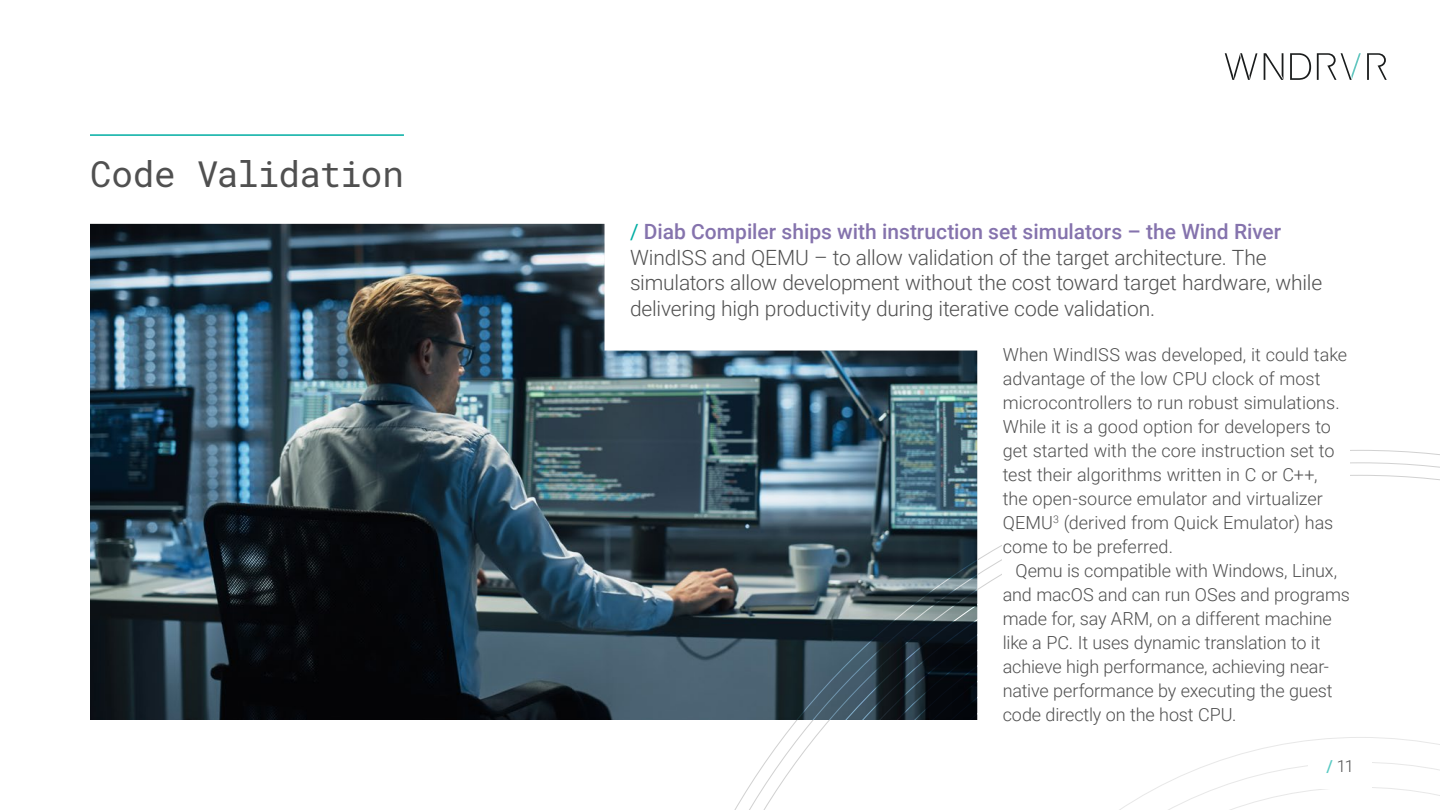
<style>
.page{position:relative;width:1440px;height:810px;background:#fff}
.page>*{position:absolute;margin:0;border:0;box-sizing:border-box;transform-origin:0 0}
.t1{font:36px "Roboto Mono";letter-spacing:-.025em;color:#505050}
.t2{font:300 21px/25.5px "Roboto";letter-spacing:-.01em;color:#505050}
.t3{font:300 18px/24px "Roboto";color:#505050}
.t4{font:300 16.5px "Roboto";color:#505050}
.s1{font-weight:400;color:#00ada3}
.s2{font-weight:500;color:#8573ad}
.s3{font-weight:500;color:#59cac3}
</style>
<div class="page">
<img style="left:90px;top:224px;width:887px;height:496px">
<svg style="left:636px;top:450px;width:804px;height:270px"></svg>
<svg style="left:673px;top:487px;width:767px;height:323px"></svg>
<svg style="left:923px;top:737px;width:517px;height:73px"></svg>
<div style="left:1308px;top:743px;width:64px;height:46px;background:#fff"></div>
<svg style="left:1264px;top:53px;width:19px;height:27px"></svg>
<svg style="left:1290px;top:53px;width:21px;height:27px"></svg>
<svg style="left:1367px;top:53px;width:20px;height:27px"></svg>
<svg style="left:1317px;top:53px;width:44px;height:27px"></svg>
<svg style="left:1225px;top:53px;width:32px;height:27px"></svg>
<hr style="left:90px;top:134px;width:314px;height:2px;background:#00ada3">
<h1 class="t1" style="left:90px;top:149px;width:315px">Code Validation</h1>
<p class="t2" style="left:630px;top:218px;width:694px"><span class="s1">/</span> <span class="s2">Diab Compiler ships with instruction set simulators – the Wind River </span>WindISS and QEMU – to allow validation of the target architecture. The simulators allow development without the cost toward target hardware, while delivering high productivity during iterative code validation.</p>
<p class="t3" style="left:1003px;top:342px;width:346px">When WindISS was developed, it could take advantage of the low CPU clock of most microcontrollers to run robust simulations.<br>While it is a good option for developers to get started with the core instruction set to test their algorithms written in C or C++, the open-source emulator and virtualizer QEMU<sup>3</sup> (derived from Quick Emulator) has come to be preferred.</p>
<p class="t3" style="left:1003px;top:558px;width:349px;text-indent:13px">Qemu is compatible with Windows, Linux, and macOS and can run OSes and programs made for, say ARM, on a different machine like a PC. It uses dynamic translation to it achieve high performance, achieving near&shy;native performance by executing the guest code directly on the host CPU.</p>
<p class="t4" style="left:1326px;top:755px;width:29px"><span class="s3">/</span> 11</p>
</div>
